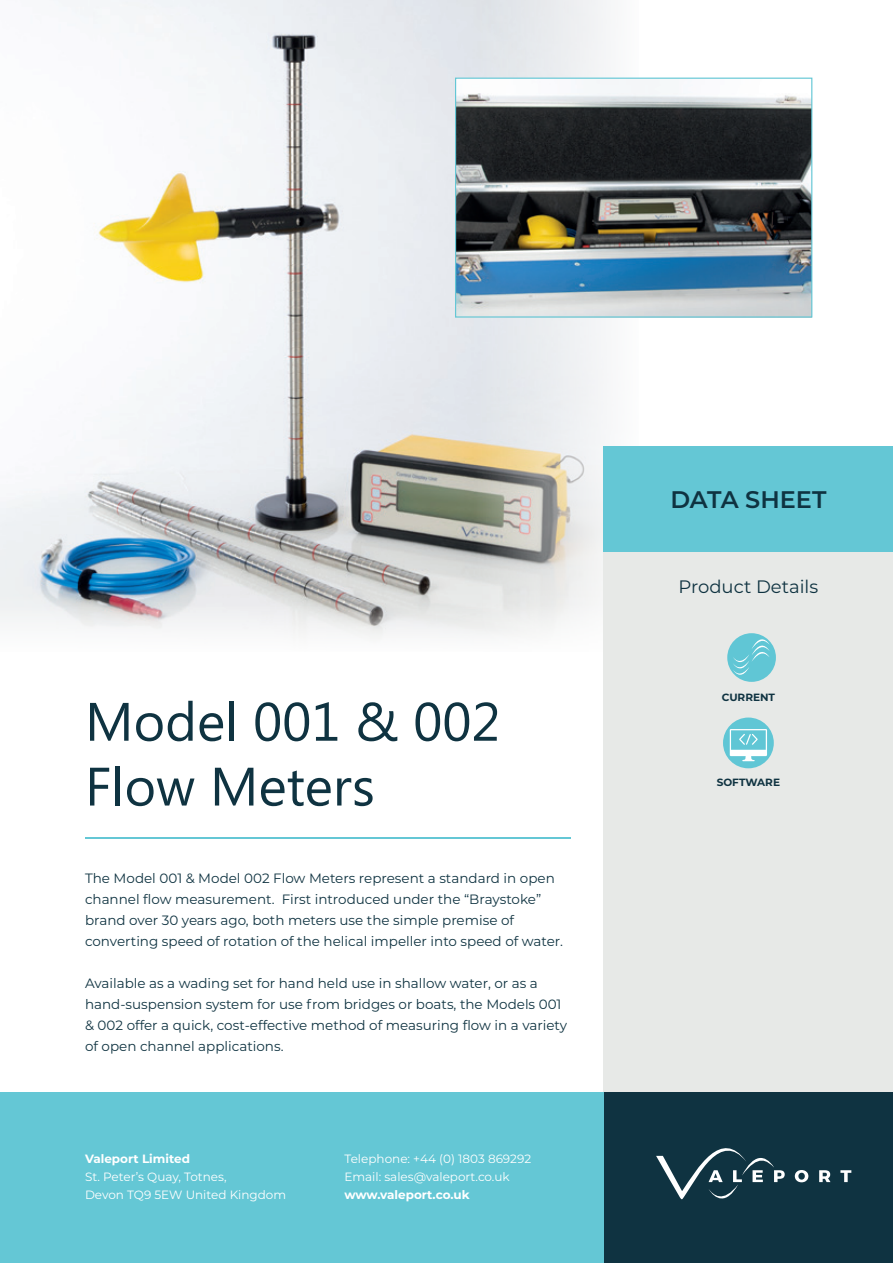
<style>
.page{position:relative;width:893px;height:1263px;background:#fff}
.page>*{position:absolute;margin:0;border:0;box-sizing:border-box;transform-origin:0 0}
.t1{font:54px/64.8px "Segoe UI";color:#0f3341}
.t2{font:600 24px "Montserrat";color:#0f3341}
.t3{font:18px "Montserrat";color:#0f3341}
.t4{font:13.5px/21px "Montserrat";color:#0f3341}
.t5{font:12px/18px "Montserrat";color:#fff}
.t6{font:700 12px "Montserrat";color:#fff}
.t7{font:700 10.5px "Montserrat";color:#0f3341}
</style>
<div class="page">
<img style="left:0;top:0;width:475px;height:604px">
<svg style="left:0;top:604px;width:475px;height:35px;fill:#f1f2f3"></svg>
<svg style="left:475px;top:0;width:191px;height:801px"></svg>
<div style="left:604px;top:446px;width:289px;height:107px;background:#64c7d5"></div>
<div style="left:604px;top:553px;width:289px;height:540px;background:#e7e9e7"></div>
<div style="left:604px;top:1093px;width:289px;height:170px;background:#0f3341"></div>
<div style="left:0;top:1093px;width:604px;height:170px;background:#64c7d5"></div>
<svg style="left:795px;top:1170px;width:13px;height:12px"></svg>
<svg style="left:819px;top:1170px;width:11px;height:12px"></svg>
<svg style="left:840px;top:1170px;width:11px;height:12px"></svg>
<svg style="left:656px;top:1148px;width:129px;height:52px"></svg>
<hr style="left:85px;top:837px;width:485px;height:2px;background:#64c7d5">
<img style="left:457px;top:80px;width:353px;height:236px">
<div style="left:455px;top:78px;width:357px;height:240px;border:1px solid #64c7d5"></div>
<div style="left:723px;top:717px;width:51px;height:51px;background:#60c6d5;border-radius:50%"></div>
<svg style="left:730px;top:729px;width:37px;height:32px"></svg>
<div style="left:727px;top:633px;width:49px;height:49px;background:#60c6d5;border-radius:50%"></div>
<svg style="left:733px;top:637px;width:37px;height:42px"></svg>
<h1 class="t1" style="left:85px;top:687px;width:417px">Model 001 &amp; 002<br>Flow Meters</h1>
<p class="t4" style="left:85px;top:867px;width:479px">The Model 001 &amp; Model 002 Flow Meters represent a standard in open channel flow measurement. First introduced under the “Braystoke” brand over 30 years ago, both meters use the simple premise of converting speed of rotation of the helical impeller into speed of water.</p>
<p class="t4" style="left:85px;top:972px;width:484px">Available as a wading set for hand held use in shallow water, or as a hand-suspension system for use from bridges or boats, the Models 001 &amp; 002 offer a quick, cost-effective method of measuring flow in a variety of open channel applications.</p>
<p class="t6" style="left:85px;top:1150px;width:106px">Valeport Limited</p>
<p class="t5" style="left:85px;top:1167px;width:203px">St. Peter’s Quay, Totnes,<br>Devon TQ9 5EW United Kingdom</p>
<p class="t5" style="left:344px;top:1149px;width:188px">Telephone: +44 (0) 1803 869292<br>Email: sales@valeport.co.uk</p>
<p class="t6" style="left:344px;top:1186px;width:127px">www.valeport.co.uk</p>
<h2 class="t2" style="left:670px;top:483px;width:158px">DATA SHEET</h2>
<h3 class="t3" style="left:679px;top:575px;width:141px">Product Details</h3>
<p class="t7" style="left:722px;top:690px;width:55px">CURRENT</p>
<p class="t7" style="left:717px;top:774px;width:65px">SOFTWARE</p>
</div>
